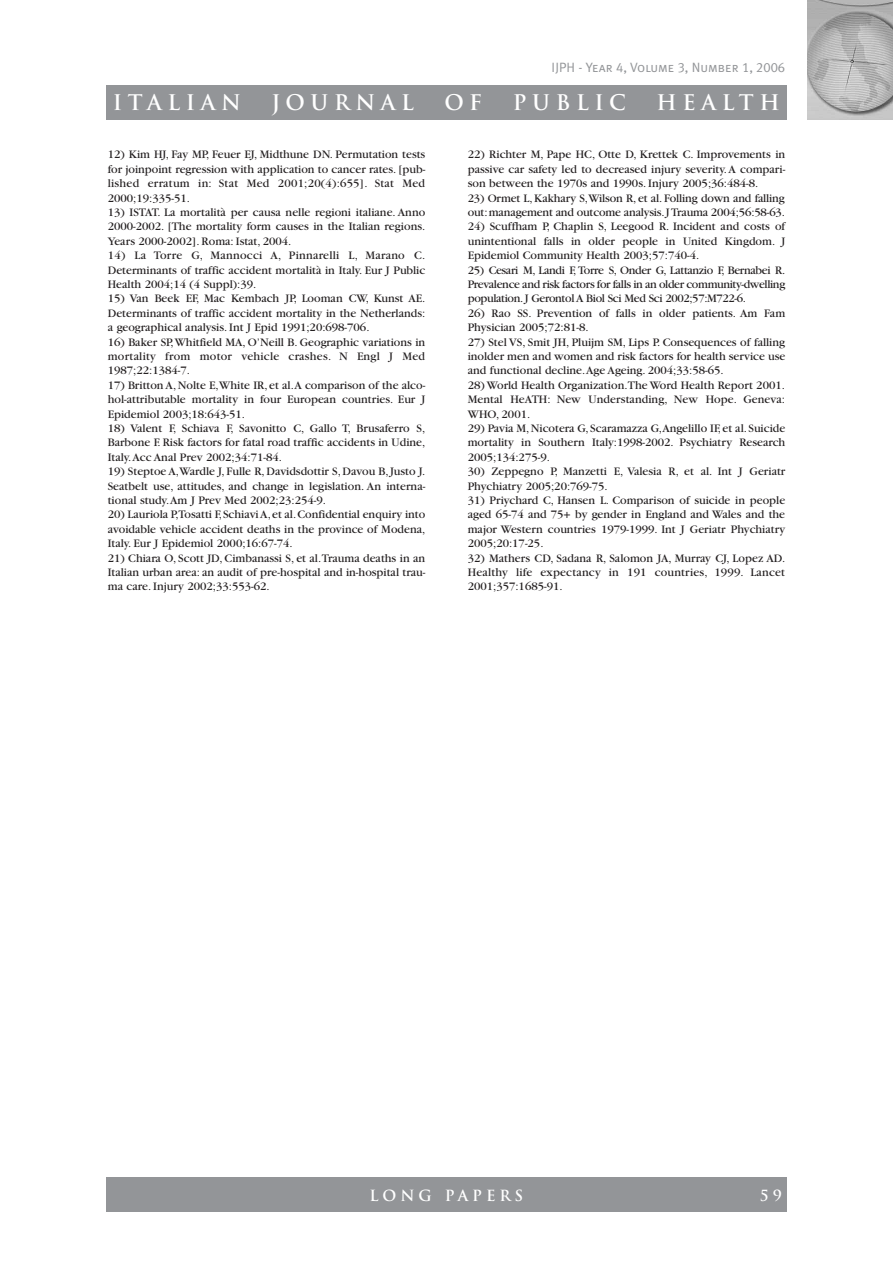
<style>
.page{position:relative;width:893px;height:1263px;background:#fff}
.page>*{position:absolute;margin:0;border:0;box-sizing:border-box;transform-origin:0 0}
.t1{font:700 21px "Trajan";letter-spacing:.265em;color:#fff}
.t2{font:700 15px "Trajan";letter-spacing:.26em;color:#fff}
.t3{font:13.5px "Meta Plus Normal Caps";color:#939598}
.t4{font:12px/14.4px "Garamond";color:#231f20;text-align:justify}
</style>
<div class="page">
<img style="left:808px;top:0;width:85px;height:119px">
<div style="left:106px;top:85px;width:681px;height:34px;background:#939598"></div>
<div style="left:106px;top:1178px;width:681px;height:34px;background:#939598"></div>
<p class="t3" style="left:551px;top:59px;width:235px">IJPH - Year 4, Volume 3, Number 1, 2006</p>
<h1 class="t1" style="left:113px;top:90px;width:130px">ITALIAN</h1>
<h1 class="t1" style="left:271px;top:90px;width:144px">JOURNAL</h1>
<h1 class="t1" style="left:444px;top:90px;width:39px">O F</h1>
<h1 class="t1" style="left:513px;top:90px;width:115px">PUBLIC</h1>
<h1 class="t1" style="left:657px;top:90px;width:125px">HEALTH</h1>
<p class="t4" style="left:108px;top:148px;width:319px">12) Kim HJ, Fay MP, Feuer EJ, Midthune DN. Permutation tests for joinpoint regression with application to cancer rates. [pub&shy;lished erratum in: Stat Med 2001;20(4):655]. Stat Med 2000;19:335-51.</p>
<p class="t4" style="left:108px;top:206px;width:319px">13) ISTAT. La mortalità per causa nelle regioni italiane. Anno 2000-2002. [The mortality form causes in the Italian regions.<br>Years 2000-2002]. Roma: Istat, 2004.</p>
<p class="t4" style="left:108px;top:249px;width:319px">14) La Torre G, Mannocci A, Pinnarelli L, Marano C.<br>Determinants of traffic accident mortalità in Italy. Eur J Public Health 2004;14 (4 Suppl):39.</p>
<p class="t4" style="left:108px;top:292px;width:319px">15) Van Beek EF, Mac Kembach JP, Looman CW, Kunst AE.<br>Determinants of traffic accident mortality in the Netherlands: a geographical analysis. Int J Epid 1991;20:698-706.</p>
<p class="t4" style="left:108px;top:336px;width:319px">16) Baker SP,Whitfield MA, O’Neill B. Geographic variations in mortality from motor vehicle crashes. N Engl J Med 1987;22:1384-7.</p>
<p class="t4" style="left:108px;top:379px;width:319px">17) Britton A, Nolte E,White IR, et al.A comparison of the alco&shy;hol-attributable mortality in four European countries. Eur J Epidemiol 2003;18:643-51.</p>
<p class="t4" style="left:108px;top:422px;width:319px">18) Valent F, Schiava F, Savonitto C, Gallo T, Brusaferro S, Barbone F. Risk factors for fatal road traffic accidents in Udine, Italy.Acc Anal Prev 2002;34:71-84.</p>
<p class="t4" style="left:108px;top:465px;width:319px">19) Steptoe A,Wardle J, Fulle R, Davidsdottir S, Davou B, Justo J.<br>Seatbelt use, attitudes, and change in legislation. An interna&shy;tional study.Am J Prev Med 2002;23:254-9.</p>
<p class="t4" style="left:108px;top:508px;width:319px">20) Lauriola P,Tosatti F,Schiavi A,et al.Confidential enquiry into avoidable vehicle accident deaths in the province of Modena, Italy. Eur J Epidemiol 2000;16:67-74.</p>
<p class="t4" style="left:108px;top:552px;width:319px">21) Chiara O, Scott JD, Cimbanassi S, et al.Trauma deaths in an Italian urban area: an audit of pre-hospital and in-hospital trau&shy;ma care. Injury 2002;33:553-62.</p>
<p class="t4" style="left:468px;top:148px;width:319px">22) Richter M, Pape HC, Otte D, Krettek C. Improvements in passive car safety led to decreased injury severity.A compari&shy;son between the 1970s and 1990s. Injury 2005;36:484-8.</p>
<p class="t4" style="left:468px;top:192px;width:319px">23) Ormet L, Kakhary S,Wilson R, et al. Folling down and falling out:management and outcome analysis.J Trauma 2004;56:58-63.</p>
<p class="t4" style="left:468px;top:220px;width:319px">24) Scuffham P, Chaplin S, Leegood R. Incident and costs of unintentional falls in older people in United Kingdom. J Epidemiol Community Health 2003;57:740-4.</p>
<p class="t4" style="left:468px;top:264px;width:319px">25) Cesari M, Landi F, Torre S, Onder G, Lattanzio F, Bernabei R.<br>Prevalence and risk factors for falls in an older community-dwelling population.J Gerontol A Biol Sci Med Sci 2002;57:M722-6.</p>
<p class="t4" style="left:468px;top:307px;width:319px">26) Rao SS. Prevention of falls in older patients. Am Fam<br>Physician 2005;72:81-8.</p>
<p class="t4" style="left:468px;top:336px;width:319px">27) Stel VS, Smit JH, Pluijm SM, Lips P. Consequences of falling inolder men and women and risk factors for health service use and functional decline.Age Ageing. 2004;33:58-65.</p>
<p class="t4" style="left:468px;top:379px;width:319px">28) World Health Organization.The Word Health Report 2001.<br>Mental HeATH: New Understanding, New Hope. Geneva:<br>WHO, 2001.</p>
<p class="t4" style="left:468px;top:422px;width:319px">29) Pavia M,Nicotera G,Scaramazza G,Angelillo IF,et al.Suicide mortality in Southern Italy:1998-2002. Psychiatry Research 2005;134:275-9.</p>
<p class="t4" style="left:468px;top:465px;width:319px">30) Zeppegno P, Manzetti E, Valesia R, et al. Int J Geriatr<br>Phychiatry 2005;20:769-75.</p>
<p class="t4" style="left:468px;top:494px;width:319px">31) Priychard C, Hansen L. Comparison of suicide in people aged 65-74 and 75+ by gender in England and Wales and the major Western countries 1979-1999. Int J Geriatr Phychiatry 2005;20:17-25.</p>
<p class="t4" style="left:468px;top:552px;width:319px">32) Mathers CD, Sadana R, Salomon JA, Murray CJ, Lopez AD.<br>Healthy life expectancy in 191 countries, 1999. Lancet 2001;357:1685-91.</p>
<p class="t2" style="left:370px;top:1186px;width:155px">LONG PAPERS</p>
<p class="t2" style="left:760px;top:1186px;width:23px">5 9</p>
</div>
